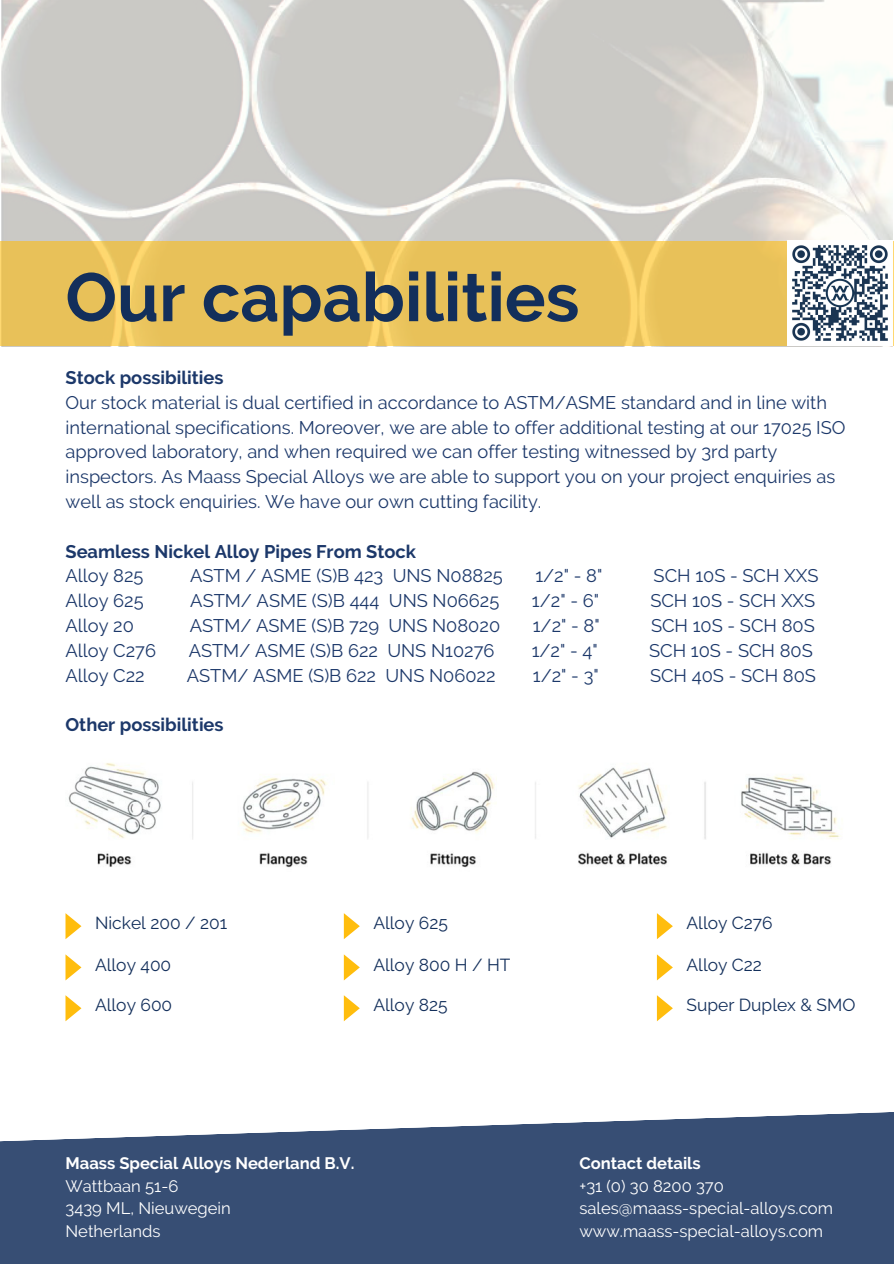
<style>
.page{position:relative;width:894px;height:1264px;background:#fff}
.page>*{position:absolute;margin:0;border:0;box-sizing:border-box;transform-origin:0 0}
.t1{font:700 68.1px "Raleway";color:#132f5b}
.t2{font:18.3px/24.8px "Raleway";color:#1c386a}
.t3{font:700 18.3px "Raleway";color:#1c386a}
.t4{font:17.4px "Raleway";color:#132f5b}
.t5{font:16.65px "Raleway";color:#fff}
.t6{font:700 16.65px "Raleway";color:#fff}
</style>
<div class="page">
<img style="left:0;top:0;width:892px;height:346px">
<div style="left:0;top:241px;width:893px;height:104px;background:#e8c159"></div>
<svg style="left:65px;top:913px;width:16px;height:26px"></svg>
<img style="left:68px;top:763px;width:773px;height:105px">
<svg style="left:0;top:1112px;width:893px;height:151px;background:#4a5f81"></svg>
<svg style="left:65px;top:954px;width:16px;height:26px"></svg>
<svg style="left:65px;top:995px;width:16px;height:26px"></svg>
<svg style="left:344px;top:913px;width:16px;height:26px"></svg>
<svg style="left:344px;top:954px;width:16px;height:26px"></svg>
<svg style="left:344px;top:995px;width:16px;height:26px"></svg>
<svg style="left:656px;top:913px;width:16px;height:26px"></svg>
<svg style="left:656px;top:954px;width:16px;height:26px"></svg>
<svg style="left:656px;top:995px;width:16px;height:26px"></svg>
<img style="left:787px;top:241px;width:105px;height:104px">
<p class="t1" style="left:65px;top:257px;width:515px">Our capabilities</p>
<p class="t3" style="left:65px;top:367px;width:159px">Stock possibilities</p>
<p class="t2" style="left:65px;top:390px;width:781px">Our stock material is dual certified in accordance to ASTM/ASME standard and in line with international specifications. Moreover, we are able to offer additional testing at our 17025 ISO approved laboratory, and when required we can offer testing witnessed by 3rd party inspectors. As Maass Special Alloys we are able to support you on your project enquiries as well as stock enquiries. We have our own cutting facility.</p>
<p class="t3" style="left:65px;top:540px;width:352px">Seamless Nickel Alloy Pipes From Stock</p>
<p class="t2" style="left:65px;top:563px;width:79px">Alloy 825</p>
<p class="t2" style="left:190px;top:563px;width:314px">ASTM / ASME (S)B 423 UNS N08825</p>
<p class="t2" style="left:535px;top:563px;width:68px">1/2" - 8"</p>
<p class="t2" style="left:653px;top:563px;width:166px">SCH 10S - SCH XXS</p>
<p class="t2" style="left:65px;top:588px;width:80px">Alloy 625</p>
<p class="t2" style="left:190px;top:588px;width:310px">ASTM/ ASME (S)B 444 UNS N06625</p>
<p class="t2" style="left:532px;top:588px;width:69px">1/2" - 6"</p>
<p class="t2" style="left:650px;top:588px;width:166px">SCH 10S - SCH XXS</p>
<p class="t2" style="left:65px;top:613px;width:70px">Alloy 20</p>
<p class="t2" style="left:190px;top:613px;width:312px">ASTM/ ASME (S)B 729 UNS N08020</p>
<p class="t2" style="left:532px;top:613px;width:68px">1/2" - 8"</p>
<p class="t2" style="left:650px;top:613px;width:165px">SCH 10S - SCH 80S</p>
<p class="t2" style="left:65px;top:638px;width:92px">Alloy C276</p>
<p class="t2" style="left:189px;top:638px;width:307px">ASTM/ ASME (S)B 622 UNS N10276</p>
<p class="t2" style="left:531px;top:638px;width:68px">1/2" - 4"</p>
<p class="t2" style="left:649px;top:638px;width:165px">SCH 10S - SCH 80S</p>
<p class="t2" style="left:65px;top:662px;width:81px">Alloy C22</p>
<p class="t2" style="left:187px;top:662px;width:310px">ASTM/ ASME (S)B 622 UNS N06022</p>
<p class="t2" style="left:532px;top:662px;width:67px">1/2" - 3"</p>
<p class="t2" style="left:649px;top:662px;width:167px">SCH 40S - SCH 80S</p>
<p class="t3" style="left:65px;top:714px;width:160px">Other possibilities</p>
<p class="t4" style="left:95px;top:913px;width:134px">Nickel 200 / 201</p>
<p class="t4" style="left:95px;top:954px;width:78px">Alloy 400</p>
<p class="t4" style="left:95px;top:995px;width:79px">Alloy 600</p>
<p class="t4" style="left:373px;top:913px;width:76px">Alloy 625</p>
<p class="t4" style="left:373px;top:954px;width:138px">Alloy 800 H / HT</p>
<p class="t4" style="left:373px;top:995px;width:76px">Alloy 825</p>
<p class="t6" style="left:65px;top:1153px;width:290px">Maass Special Alloys Nederland B.V.</p>
<p class="t5" style="left:65px;top:1175px;width:114px">Wattbaan 51-6</p>
<p class="t5" style="left:65px;top:1198px;width:167px">3439 ML, Nieuwegein</p>
<p class="t5" style="left:65px;top:1220px;width:96px">Netherlands</p>
<p class="t4" style="left:686px;top:913px;width:88px">Alloy C276</p>
<p class="t4" style="left:686px;top:954px;width:77px">Alloy C22</p>
<p class="t4" style="left:686px;top:995px;width:170px">Super Duplex &amp; SMO</p>
<p class="t6" style="left:579px;top:1153px;width:123px">Contact details</p>
<p class="t5" style="left:579px;top:1175px;width:146px">+31 (0) 30 8200 370</p>
<p class="t5" style="left:579px;top:1198px;width:255px">sales@maass-special-alloys.com</p>
<p class="t5" style="left:579px;top:1220px;width:245px">www.maass-special-alloys.com</p>
</div>
